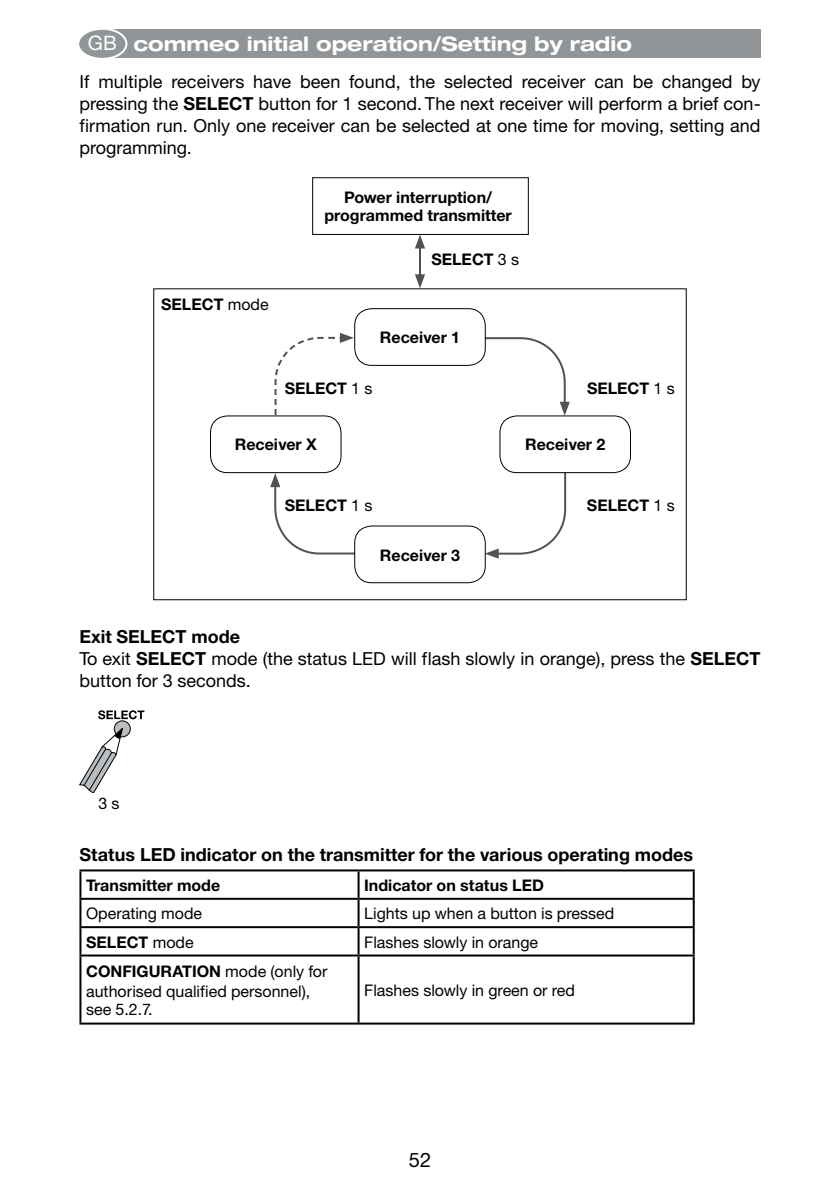
<style>
.page{position:relative;width:840px;height:1191px;background:#fff}
.page>*{position:absolute;margin:0;border:0;box-sizing:border-box;transform-origin:0 0}
.t1{font:700 expanded 20px "Helvetica Neue";color:#fff}
.t2{font:20px "Helvetica Neue CE";color:#040000}
.t3{font:18px/22px "Helvetica Neue CE";color:#040000;text-align:justify}
.t4{font:700 18px "Helvetica Neue CE";color:#040000}
.t5{font:700 16px/18px "Helvetica Neue CE";color:#040000;text-align:center}
.t6{font:16px/20px "Helvetica Neue CE";color:#040000}
.s1{font-family:"Helvetica Neue CE";font-weight:400;font-stretch:normal}
.s2{font-weight:700}
.s3{font-weight:400}
</style>
<div class="page">
<div style="left:113px;top:30px;width:647px;height:28px;background:#919597"></div>
<div style="left:78px;top:29px;width:48px;height:30px;background:#919597;border-radius:50%"></div>
<div style="left:77px;top:28px;width:50px;height:32px;border:2px solid #fff;border-radius:50%"></div>
<svg style="left:270px;top:473px;width:91px;height:82px"></svg>
<svg style="left:478px;top:336px;width:91px;height:79px"></svg>
<svg style="left:274px;top:333px;width:80px;height:89px"></svg>
<svg style="left:484px;top:467px;width:83px;height:92px"></svg>
<div style="left:354px;top:526px;width:131px;height:57px;background:#fff;border-radius:17px"></div>
<div style="left:354px;top:525px;width:131px;height:58px;border:1px solid #040000;border-radius:17px"></div>
<div style="left:499px;top:416px;width:131px;height:56px;background:#fff;border-radius:17px"></div>
<div style="left:499px;top:415px;width:131px;height:58px;border:1px solid #040000;border-radius:17px"></div>
<div style="left:210px;top:416px;width:131px;height:56px;background:#fff;border-radius:17px"></div>
<div style="left:210px;top:415px;width:131px;height:58px;border:1px solid #040000;border-radius:17px"></div>
<div style="left:354px;top:309px;width:131px;height:56px;background:#fff;border-radius:17px"></div>
<div style="left:354px;top:308px;width:131px;height:58px;border:1px solid #040000;border-radius:17px"></div>
<hr style="left:419px;top:245px;width:2px;height:32px;background:#505356">
<svg style="left:415px;top:235px;width:10px;height:13px"></svg>
<svg style="left:415px;top:274px;width:10px;height:14px"></svg>
<div style="left:312px;top:177px;width:216px;height:58px;border:1px solid #040000"></div>
<hr style="left:79px;top:869px;width:279px;height:2px;background:#040000">
<hr style="left:79px;top:871px;width:2px;height:26px;background:#040000">
<hr style="left:358px;top:869px;width:336px;height:2px;background:#040000">
<hr style="left:357px;top:871px;width:2px;height:26px;background:#040000">
<hr style="left:692px;top:871px;width:2px;height:26px;background:#040000">
<hr style="left:79px;top:897px;width:279px;height:2px;background:#040000">
<hr style="left:79px;top:899px;width:2px;height:27px;background:#040000">
<hr style="left:358px;top:897px;width:336px;height:2px;background:#040000">
<hr style="left:357px;top:899px;width:2px;height:27px;background:#040000">
<hr style="left:692px;top:899px;width:2px;height:27px;background:#040000">
<hr style="left:79px;top:926px;width:279px;height:2px;background:#040000">
<hr style="left:79px;top:928px;width:2px;height:26px;background:#040000">
<hr style="left:358px;top:926px;width:336px;height:2px;background:#040000">
<hr style="left:357px;top:928px;width:2px;height:26px;background:#040000">
<hr style="left:692px;top:928px;width:2px;height:26px;background:#040000">
<hr style="left:79px;top:954px;width:279px;height:2px;background:#040000">
<hr style="left:79px;top:956px;width:2px;height:66px;background:#040000">
<hr style="left:358px;top:954px;width:336px;height:2px;background:#040000">
<hr style="left:357px;top:956px;width:2px;height:66px;background:#040000">
<hr style="left:692px;top:956px;width:2px;height:66px;background:#040000">
<hr style="left:79px;top:1022px;width:615px;height:2px;background:#040000">
<div style="left:114px;top:721px;width:16px;height:16px;background:#b9bdbf;border-radius:50%"></div>
<div style="left:114px;top:720px;width:16px;height:17px;border:1px solid #000;border-radius:50%"></div>
<svg style="left:79px;top:727px;width:44px;height:66px"></svg>
<svg style="left:98px;top:710px;width:46px;height:9px"></svg>
<p class="t1" style="left:88px;top:37px;width:545px"><span class="s1">GB</span> commeo initial operation/Setting by radio</p>
<p class="t3" style="left:79px;top:73px;width:682px">If multiple receivers have been found, the selected receiver can be changed by pressing the <span class="s2">SELECT</span> button for 1 second. The next receiver will perform a brief con&shy;firmation run. Only one receiver can be selected at one time for moving, setting and programming.</p>
<p class="t5" style="left:324px;top:190px;width:189px">Power interruption/ programmed transmitter</p>
<p class="t5" style="left:161px;top:297px;width:109px">SELECT <span class="s3">mode</span></p>
<p class="t5" style="left:431px;top:253px;width:89px">SELECT <span class="s3">3 s</span></p>
<p class="t5" style="left:379px;top:330px;width:82px">Receiver 1</p>
<p class="t5" style="left:284px;top:381px;width:89px">SELECT <span class="s3">1 s</span></p>
<p class="t5" style="left:586px;top:381px;width:89px">SELECT <span class="s3">1 s</span></p>
<p class="t5" style="left:235px;top:438px;width:83px">Receiver X</p>
<p class="t5" style="left:525px;top:438px;width:82px">Receiver 2</p>
<p class="t5" style="left:284px;top:498px;width:89px">SELECT <span class="s3">1 s</span></p>
<p class="t5" style="left:586px;top:498px;width:89px">SELECT <span class="s3">1 s</span></p>
<p class="t5" style="left:379px;top:548px;width:82px">Receiver 3</p>
<p class="t3" style="left:79px;top:627px;width:682px;text-align:left"><span class="s2">Exit SELECT mode<br></span>To exit <span class="s2">SELECT</span> mode (the status LED will flash slowly in orange), press the <span class="s2">SELECT </span>button for 3 seconds.</p>
<p class="t6" style="left:98px;top:795px;width:23px">3 s</p>
<p class="t4" style="left:79px;top:848px;width:615px">Status LED indicator on the transmitter for the various operating modes</p>
<p class="t5" style="left:86px;top:878px;width:136px">Transmitter mode</p>
<p class="t5" style="left:364px;top:878px;width:181px">Indicator on status LED</p>
<p class="t6" style="left:86px;top:905px;width:117px">Operating mode</p>
<p class="t6" style="left:364px;top:905px;width:251px">Lights up when a button is pressed</p>
<p class="t5" style="left:86px;top:934px;width:109px">SELECT <span class="s3">mode</span></p>
<p class="t6" style="left:364px;top:934px;width:175px">Flashes slowly in orange</p>
<p class="t6" style="left:86px;top:963px;width:243px"><span class="s2">CONFIGURATION</span> mode (only for authorised qualified personnel),</p>
<p class="t6" style="left:86px;top:1001px;width:68px">see 5.2.7.</p>
<p class="t6" style="left:364px;top:982px;width:212px">Flashes slowly in green or red</p>
<p class="t2" style="left:408px;top:1152px;width:24px">52</p>
</div>
